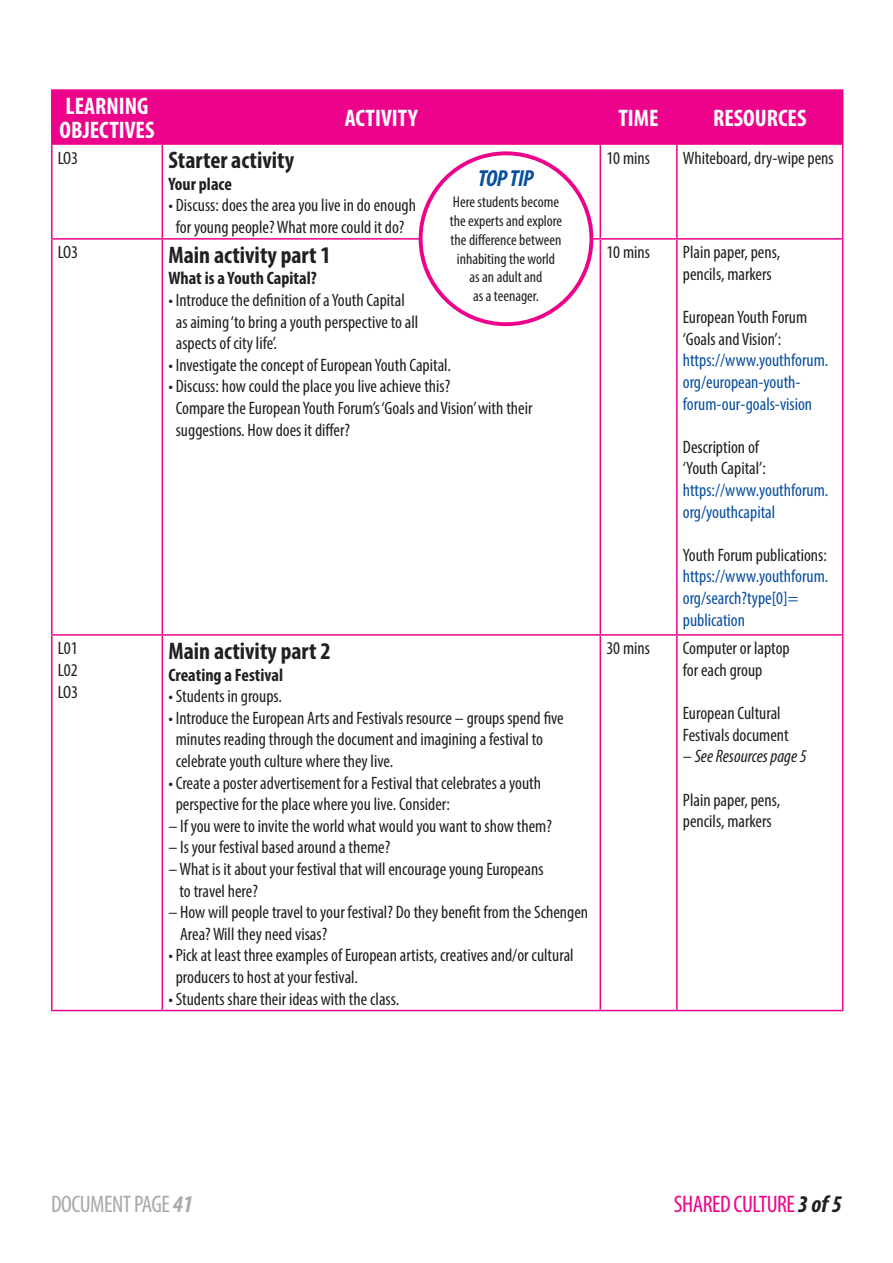
<style>
.page{position:relative;width:893px;height:1263px;background:#fff}
.page>*{position:absolute;margin:0;border:0;box-sizing:border-box;transform-origin:0 0}
.t1{font:700 condensed 24px "Myriad Pro";color:#231f20}
.t2{font:700 condensed 24px/24px "Myriad Pro";color:#fff}
.t3{font:condensed 24px "Myriad Pro";letter-spacing:-.02em;color:#ed028c}
.t4{font:condensed 24px "Myriad Pro";letter-spacing:-.02em;color:#a8a9ad}
.t5{font:italic 700 condensed 23.4px "Myriad Pro";letter-spacing:-.02em;color:#0a4f9e}
.t6{font:condensed 18px/21.6px "Myriad Pro";color:#231f20}
.t7{font:condensed 18px/21.6px "Myriad Pro";color:#0a4f9e}
.t8{font:700 condensed 18px "Myriad Pro";color:#231f20}
.t9{font:italic condensed 18px "Myriad Pro";color:#231f20}
.t10{font:condensed 15.6px/18.8px "Myriad Pro";color:#231f20;text-align:center}
.s1{font-style:normal}
.s2{font-weight:700;font-style:italic}
.s3{font-weight:700;font-style:italic;color:#231f20}
</style>
<div class="page">
<div style="left:53px;top:91px;width:789px;height:52px;background:#ed028c"></div>
<hr style="left:51px;top:89px;width:111px;height:2px;background:#ed028c">
<hr style="left:51px;top:91px;width:2px;height:52px;background:#ed028c">
<hr style="left:162px;top:89px;width:438px;height:2px;background:#ed028c">
<hr style="left:162px;top:91px;width:1px;height:52px;background:#ed028c">
<hr style="left:600px;top:89px;width:77px;height:2px;background:#ed028c">
<hr style="left:600px;top:91px;width:1px;height:52px;background:#ed028c">
<hr style="left:677px;top:89px;width:166px;height:2px;background:#ed028c">
<hr style="left:676px;top:91px;width:2px;height:52px;background:#ed028c">
<hr style="left:842px;top:91px;width:1px;height:52px;background:#ed028c">
<hr style="left:51px;top:143px;width:111px;height:2px;background:#ed028c">
<hr style="left:51px;top:145px;width:2px;height:93px;background:#ed028c">
<hr style="left:162px;top:143px;width:438px;height:2px;background:#ed028c">
<hr style="left:162px;top:145px;width:1px;height:93px;background:#ed028c">
<hr style="left:600px;top:143px;width:77px;height:2px;background:#ed028c">
<hr style="left:600px;top:145px;width:1px;height:93px;background:#ed028c">
<hr style="left:677px;top:143px;width:166px;height:2px;background:#ed028c">
<hr style="left:676px;top:145px;width:2px;height:93px;background:#ed028c">
<hr style="left:842px;top:145px;width:1px;height:93px;background:#ed028c">
<hr style="left:51px;top:238px;width:111px;height:2px;background:#ed028c">
<hr style="left:51px;top:240px;width:2px;height:394px;background:#ed028c">
<hr style="left:162px;top:238px;width:438px;height:2px;background:#ed028c">
<hr style="left:162px;top:240px;width:1px;height:394px;background:#ed028c">
<hr style="left:600px;top:238px;width:77px;height:2px;background:#ed028c">
<hr style="left:600px;top:240px;width:1px;height:394px;background:#ed028c">
<hr style="left:677px;top:238px;width:166px;height:2px;background:#ed028c">
<hr style="left:676px;top:240px;width:2px;height:394px;background:#ed028c">
<hr style="left:842px;top:240px;width:1px;height:394px;background:#ed028c">
<hr style="left:51px;top:634px;width:111px;height:2px;background:#ed028c">
<hr style="left:51px;top:636px;width:2px;height:374px;background:#ed028c">
<hr style="left:162px;top:634px;width:438px;height:2px;background:#ed028c">
<hr style="left:162px;top:636px;width:1px;height:374px;background:#ed028c">
<hr style="left:600px;top:634px;width:77px;height:2px;background:#ed028c">
<hr style="left:600px;top:636px;width:1px;height:374px;background:#ed028c">
<hr style="left:677px;top:634px;width:166px;height:2px;background:#ed028c">
<hr style="left:676px;top:636px;width:2px;height:374px;background:#ed028c">
<hr style="left:842px;top:636px;width:1px;height:374px;background:#ed028c">
<hr style="left:51px;top:1010px;width:111px;height:1px;background:#ed028c">
<hr style="left:162px;top:1010px;width:438px;height:1px;background:#ed028c">
<hr style="left:600px;top:1010px;width:77px;height:1px;background:#ed028c">
<hr style="left:677px;top:1010px;width:166px;height:1px;background:#ed028c">
<div style="left:421px;top:153px;width:170px;height:171px;background:#fff;border-radius:50%"></div>
<div style="left:419px;top:151px;width:174px;height:175px;border:4px solid #ed028c;border-radius:50%"></div>
<p class="t2" style="left:60px;top:94px;width:96px">LEARNING<br>OBJECTIVES</p>
<p class="t2" style="left:345px;top:106px;width:74px">ACTIVITY</p>
<p class="t2" style="left:618px;top:106px;width:42px">TIME</p>
<p class="t2" style="left:713px;top:106px;width:95px">RESOURCES</p>
<p class="t6" style="left:58px;top:147px;width:22px">LO3</p>
<p class="t1" style="left:168px;top:145px;width:127px">Starter activity</p>
<p class="t8" style="left:168px;top:172px;width:65px">Your place</p>
<p class="t6" style="left:168px;top:194px;width:249px;text-align:center">• Discuss: does the area you live in do enough for young people? What more could it do?</p>
<p class="t5" style="left:478px;top:163px;width:57px">TOP TIP</p>
<p class="t10" style="left:450px;top:193px;width:114px">Here students become the experts and explore the difference between inhabiting the world<br>as an adult and<br>as a teenager.</p>
<p class="t6" style="left:58px;top:241px;width:22px">LO3</p>
<p class="t1" style="left:168px;top:240px;width:164px">Main activity part 1</p>
<p class="t8" style="left:168px;top:267px;width:150px">What is a Youth Capital?</p>
<p class="t6" style="left:176px;top:289px;width:244px;text-indent:-7px">• Introduce the definition of a Youth Capital as aiming ‘to bring a youth perspective to all aspects of city life’.</p>
<p class="t6" style="left:168px;top:354px;width:284px">• Investigate the concept of European Youth Capital.</p>
<p class="t6" style="left:176px;top:375px;width:358px;text-indent:-7px">• Discuss: how could the place you live achieve this?<br>Compare the European Youth Forum’s ‘Goals and Vision’ with their suggestions. How does it differ?</p>
<p class="t6" style="left:58px;top:637px;width:22px">L01</p>
<p class="t6" style="left:58px;top:659px;width:22px">L02</p>
<p class="t6" style="left:58px;top:681px;width:22px">LO3</p>
<p class="t1" style="left:168px;top:636px;width:164px">Main activity part 2</p>
<p class="t8" style="left:168px;top:663px;width:116px">Creating a Festival</p>
<p class="t6" style="left:168px;top:685px;width:115px">• Students in groups.</p>
<p class="t6" style="left:176px;top:707px;width:389px;text-indent:-7px">• Introduce the European Arts and Festivals resource – groups spend five minutes reading through the document and imagining a festival to celebrate youth culture where they live.</p>
<p class="t6" style="left:176px;top:771px;width:367px;text-indent:-7px">• Create a poster advertisement for a Festival that celebrates a youth perspective for the place where you live. Consider:</p>
<p class="t6" style="left:168px;top:815px;width:385px">– If you were to invite the world what would you want to show them?</p>
<p class="t6" style="left:168px;top:836px;width:223px">– Is your festival based around a theme?</p>
<p class="t6" style="left:180px;top:858px;width:365px;text-indent:-11px">– What is it about your festival that will encourage young Europeans to travel here?</p>
<p class="t6" style="left:180px;top:901px;width:410px;text-indent:-12px">– How will people travel to your festival? Do they benefit from the Schengen<br>Area? Will they need visas?</p>
<p class="t6" style="left:176px;top:944px;width:399px;text-indent:-7px">• Pick at least three examples of European artists, creatives and/or cultural producers to host at your festival.</p>
<p class="t6" style="left:168px;top:987px;width:232px">• Students share their ideas with the class.</p>
<p class="t6" style="left:606px;top:147px;width:45px">10 mins</p>
<p class="t6" style="left:683px;top:147px;width:152px">Whiteboard, dry-wipe pens</p>
<p class="t6" style="left:606px;top:241px;width:45px">10 mins</p>
<p class="t6" style="left:683px;top:241px;width:99px">Plain paper, pens, pencils, markers</p>
<p class="t6" style="left:683px;top:306px;width:126px">European Youth Forum ‘Goals and Vision’:</p>
<p class="t7" style="left:683px;top:349px;width:147px">https://www.youthforum. org/european-youth&shy;forum-our-goals-vision</p>
<p class="t6" style="left:683px;top:436px;width:85px">Description of ‘Youth Capital’:</p>
<p class="t7" style="left:683px;top:479px;width:147px">https://www.youthforum. org/youthcapital</p>
<p class="t6" style="left:683px;top:544px;width:146px">Youth Forum publications:</p>
<p class="t7" style="left:683px;top:565px;width:147px">https://www.youthforum. org/search?type[0]= publication</p>
<p class="t6" style="left:606px;top:637px;width:45px">30 mins</p>
<p class="t6" style="left:683px;top:637px;width:108px">Computer or laptop for each group</p>
<p class="t6" style="left:683px;top:702px;width:107px">European Cultural<br>Festivals document</p>
<p class="t9" style="left:683px;top:746px;width:125px"><span class="s1">–</span> See Resources page 5</p>
<p class="t6" style="left:683px;top:789px;width:99px">Plain paper, pens, pencils, markers</p>
<p class="t4" style="left:51px;top:1189px;width:144px">DOCUMENT PAGE <span class="s2">41</span></p>
<p class="t3" style="left:674px;top:1189px;width:170px">SHARED CULTURE <span class="s3">3 of 5</span></p>
</div>
